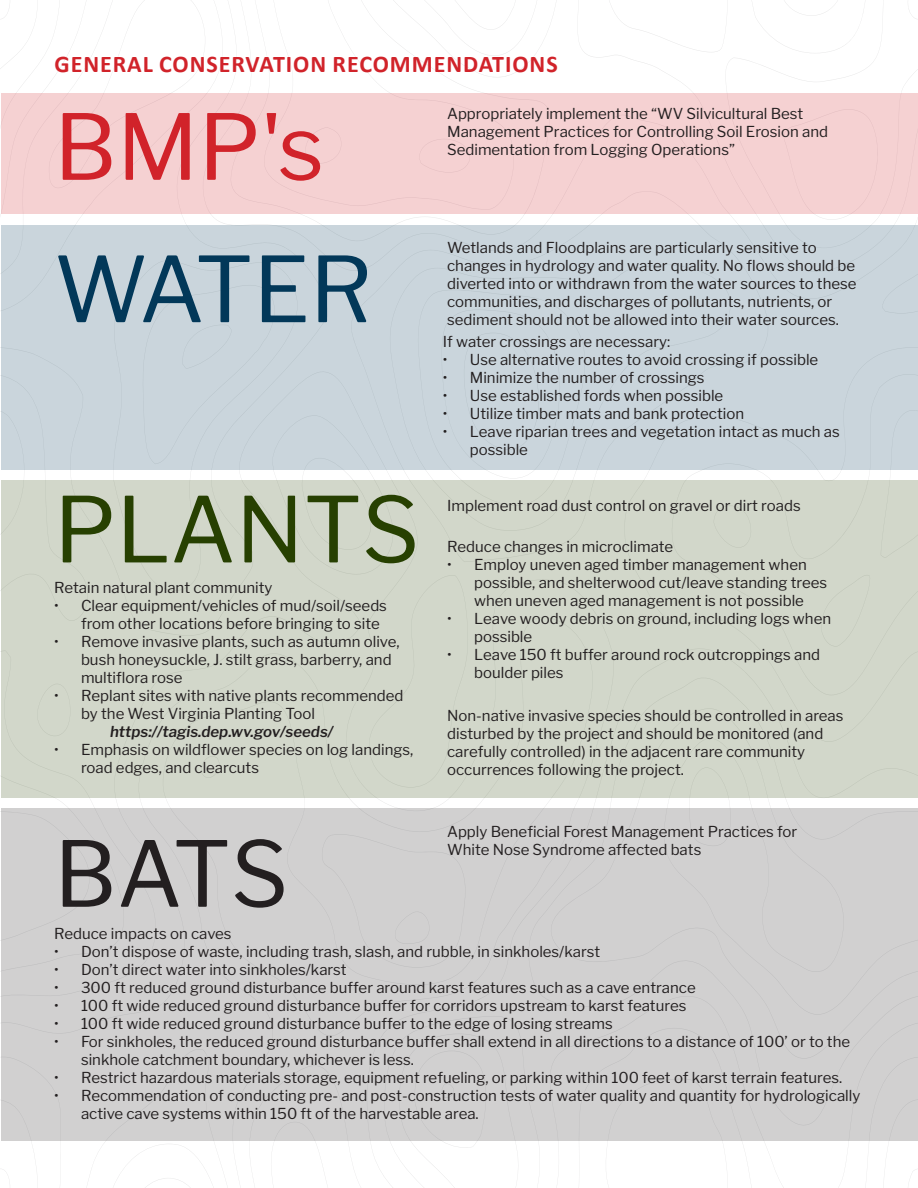
<style>
.page{position:relative;width:918px;height:1188px;background:#fff}
.page>*{position:absolute;margin:0;border:0;box-sizing:border-box;transform-origin:0 0}
.t1{font:90px "Libre Franklin";color:#274001}
.t2{font:90px "Libre Franklin";color:#d1232a}
.t3{font:90px "Libre Franklin";letter-spacing:-.05em;color:#023859}
.t4{font:90px "Libre Franklin";color:#231f20}
.RecommendationTitle{font:700 24px "Calibri";letter-spacing:.04em;color:#d1232a}
.t5{font:15px/18px "Libre Franklin";color:#231f20}
.t6{font:italic 600 15px "Libre Franklin";color:#231f20}
</style>
<div class="page">
<div style="left:2px;top:225px;width:916px;height:244px;background:#cad5dc"></div>
<div style="left:2px;top:808px;width:916px;height:333px;background:#d1d0d0"></div>
<div style="left:2px;top:480px;width:916px;height:318px;background:#d2d7ca"></div>
<div style="left:2px;top:93px;width:916px;height:121px;background:#f5d1d2"></div>
<p class="RecommendationTitle" style="left:54px;top:47px;width:505px">GENERAL CONSERVATION RECOMMENDATIONS</p>
<p class="t2" style="left:54px;top:93px;width:272px">BMP's</p>
<p class="t3" style="left:54px;top:235px;width:320px">WATER</p>
<p class="t1" style="left:54px;top:476px;width:367px">PLANTS</p>
<p class="t5" style="left:54px;top:578px;width:220px">Retain natural plant community</p>
<p class="t5" style="left:81px;top:596px;width:307px;text-indent:-27px">• Clear equipment/vehicles of mud/soil/seeds from other locations before bringing to site</p>
<p class="t5" style="left:81px;top:632px;width:320px;text-indent:-27px">• Remove invasive plants, such as autumn olive, bush honeysuckle, J. stilt grass, barberry, and multiflora rose</p>
<p class="t5" style="left:54px;top:686px;width:351px">• Replant sites with native plants recommended</p>
<p class="t5" style="left:81px;top:704px;width:236px">by the West Virginia Planting Tool</p>
<p class="t6" style="left:110px;top:722px;width:225px">https://tagis.dep.wv.gov/seeds/</p>
<p class="t5" style="left:81px;top:740px;width:334px;text-indent:-27px">• Emphasis on wildflower species on log landings, road edges, and clearcuts</p>
<p class="t4" style="left:54px;top:820px;width:236px">BATS</p>
<p class="t5" style="left:447px;top:104px;width:382px">Appropriately implement the “WV Silvicultural Best<br>Management Practices for Controlling Soil Erosion and<br>Sedimentation from Logging Operations”</p>
<p class="t5" style="left:447px;top:239px;width:411px">Wetlands and Floodplains are particularly sensitive to changes in hydrology and water quality. No flows should be diverted into or withdrawn from the water sources to these communities, and discharges of pollutants, nutrients, or sediment should not be allowed into their water sources.</p>
<p class="t5" style="left:443px;top:333px;width:229px">If water crossings are necessary:</p>
<p class="t5" style="left:443px;top:351px;width:377px">• Use alternative routes to avoid crossing if possible</p>
<p class="t5" style="left:443px;top:369px;width:263px">• Minimize the number of crossings</p>
<p class="t5" style="left:443px;top:387px;width:282px">• Use established fords when possible</p>
<p class="t5" style="left:443px;top:405px;width:303px">• Utilize timber mats and bank protection</p>
<p class="t5" style="left:470px;top:423px;width:371px;text-indent:-27px">• Leave riparian trees and vegetation intact as much as possible</p>
<p class="t5" style="left:447px;top:496px;width:355px">Implement road dust control on gravel or dirt roads</p>
<p class="t5" style="left:447px;top:538px;width:228px">Reduce changes in microclimate</p>
<p class="t5" style="left:474px;top:556px;width:355px;text-indent:-27px">• Employ uneven aged timber management when possible, and shelterwood cut/leave standing trees when uneven aged management is not possible</p>
<p class="t5" style="left:474px;top:610px;width:359px;text-indent:-27px">• Leave woody debris on ground, including logs when possible</p>
<p class="t5" style="left:474px;top:646px;width:347px;text-indent:-27px">• Leave 150 ft buffer around rock outcroppings and boulder piles</p>
<p class="t5" style="left:447px;top:706px;width:398px">Non-native invasive species should be controlled in areas disturbed by the project and should be monitored (and carefully controlled) in the adjacent rare community occurrences following the project.</p>
<p class="t5" style="left:447px;top:823px;width:352px">Apply Beneficial Forest Management Practices for<br>White Nose Syndrome affected bats</p>
<p class="t5" style="left:54px;top:925px;width:179px">Reduce impacts on caves</p>
<p class="t5" style="left:54px;top:943px;width:548px">• Don’t dispose of waste, including trash, slash, and rubble, in sinkholes/karst</p>
<p class="t5" style="left:54px;top:961px;width:294px">• Don’t direct water into sinkholes/karst</p>
<p class="t5" style="left:54px;top:979px;width:643px">• 300 ft reduced ground disturbance buffer around karst features such as a cave entrance</p>
<p class="t5" style="left:54px;top:997px;width:634px">• 100 ft wide reduced ground disturbance buffer for corridors upstream to karst features</p>
<p class="t5" style="left:54px;top:1015px;width:560px">• 100 ft wide reduced ground disturbance buffer to the edge of losing streams</p>
<p class="t5" style="left:81px;top:1033px;width:771px;text-indent:-27px">• For sinkholes, the reduced ground disturbance buffer shall extend in all directions to a distance of 100’ or to the sinkhole catchment boundary, whichever is less.</p>
<p class="t5" style="left:54px;top:1069px;width:790px">• Restrict hazardous materials storage, equipment refueling, or parking within 100 feet of karst terrain features.</p>
<p class="t5" style="left:81px;top:1087px;width:781px;text-indent:-27px">• Recommendation of conducting pre- and post-construction tests of water quality and quantity for hydrologically active cave systems within 150 ft of the harvestable area.</p>
</div>
